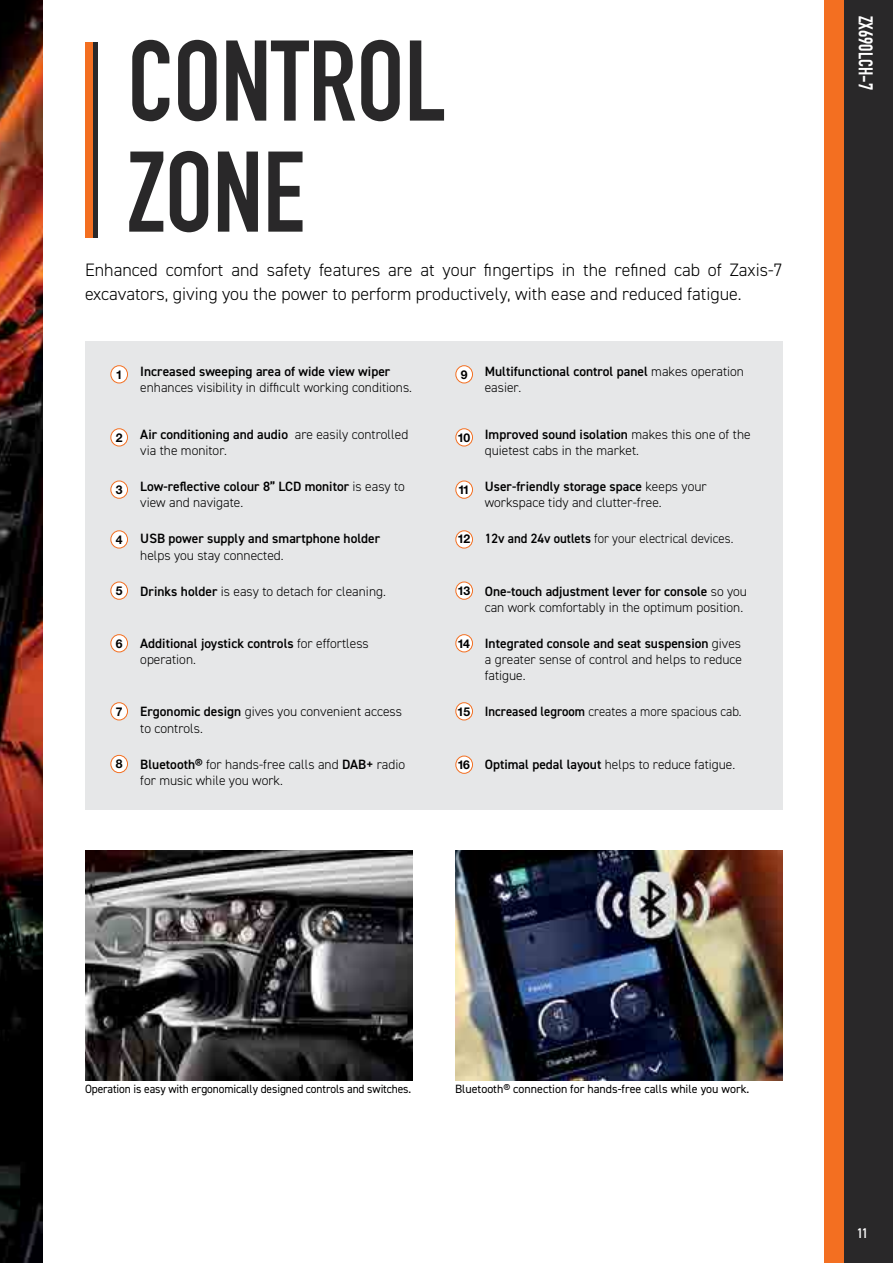
<style>
.page{position:relative;width:893px;height:1263px;background:#fff}
.page>*{position:absolute;margin:0;border:0;box-sizing:border-box;transform-origin:0 0}
.t1{font:700 112.5px/111px "DIN Condensed";color:#292829}
.t2{font:700 19.5px "DIN Condensed";color:#fff}
.t3{font:300 18px/24px "DIN2014";color:#000}
.t4{font:300 13.5px/16.2px "DIN2014";color:#000}
.t5{font:600 13.5px/16.2px "DIN2014";color:#000}
.t6{font:300 13.5px "DIN2014";color:#000;scale:.95 1}
.t7{font:700 13.5px "DIN Condensed";color:#fff}
.t8{font:700 12.15px "Helvetica Neue LT Std";letter-spacing:-.07em;color:#000}
.t9{font:12px "DIN2014";letter-spacing:-.01em;color:#000;scale:.96 1}
.t10{font:12px "DIN2014";letter-spacing:-.01em;color:#000}
.s1{font-weight:600}
.s2{font-weight:300}
.s3{font-family:"Helvetica Neue LT Std";font-weight:700;font-size:12.15px}
</style>
<div class="page">
<div style="left:825px;top:0;width:68px;height:1263px;background:#f36f21"></div>
<div style="left:844px;top:0;width:49px;height:1263px;background:#292829"></div>
<img style="left:0;top:0;width:43px;height:1263px">
<img style="left:85px;top:850px;width:327px;height:230px">
<img style="left:455px;top:850px;width:327px;height:230px">
<div style="left:85px;top:43px;width:9px;height:195px;background:#f36f21"></div>
<hr style="left:94px;top:43px;width:4px;height:195px;background:#292829">
<div style="left:85px;top:342px;width:697px;height:468px;background:#e6e7e8"></div>
<div style="left:111px;top:429px;width:17px;height:17px;background:#fff;border-radius:50%"></div>
<div style="left:110px;top:428px;width:18px;height:18px;border:1px solid #f36f21;border-radius:50%"></div>
<div style="left:111px;top:531px;width:17px;height:17px;background:#fff;border-radius:50%"></div>
<div style="left:110px;top:530px;width:18px;height:18px;border:1px solid #f36f21;border-radius:50%"></div>
<div style="left:111px;top:582px;width:17px;height:17px;background:#fff;border-radius:50%"></div>
<div style="left:110px;top:582px;width:18px;height:18px;border:1px solid #f36f21;border-radius:50%"></div>
<div style="left:111px;top:635px;width:17px;height:17px;background:#fff;border-radius:50%"></div>
<div style="left:110px;top:634px;width:18px;height:18px;border:1px solid #f36f21;border-radius:50%"></div>
<div style="left:111px;top:703px;width:17px;height:17px;background:#fff;border-radius:50%"></div>
<div style="left:110px;top:702px;width:18px;height:18px;border:1px solid #f36f21;border-radius:50%"></div>
<div style="left:111px;top:755px;width:17px;height:18px;background:#fff;border-radius:50%"></div>
<div style="left:110px;top:755px;width:18px;height:18px;border:1px solid #f36f21;border-radius:50%"></div>
<div style="left:111px;top:366px;width:17px;height:17px;background:#fff;border-radius:50%"></div>
<div style="left:110px;top:365px;width:18px;height:18px;border:1px solid #f36f21;border-radius:50%"></div>
<div style="left:456px;top:366px;width:16px;height:17px;background:#fff;border-radius:50%"></div>
<div style="left:455px;top:365px;width:18px;height:18px;border:1px solid #f36f21;border-radius:50%"></div>
<div style="left:456px;top:481px;width:16px;height:17px;background:#fff;border-radius:50%"></div>
<div style="left:455px;top:481px;width:18px;height:18px;border:1px solid #f36f21;border-radius:50%"></div>
<div style="left:456px;top:531px;width:16px;height:17px;background:#fff;border-radius:50%"></div>
<div style="left:455px;top:530px;width:18px;height:18px;border:1px solid #f36f21;border-radius:50%"></div>
<div style="left:456px;top:582px;width:16px;height:17px;background:#fff;border-radius:50%"></div>
<div style="left:455px;top:582px;width:18px;height:18px;border:1px solid #f36f21;border-radius:50%"></div>
<div style="left:456px;top:635px;width:16px;height:17px;background:#fff;border-radius:50%"></div>
<div style="left:455px;top:634px;width:18px;height:18px;border:1px solid #f36f21;border-radius:50%"></div>
<div style="left:456px;top:703px;width:16px;height:17px;background:#fff;border-radius:50%"></div>
<div style="left:455px;top:702px;width:18px;height:18px;border:1px solid #f36f21;border-radius:50%"></div>
<div style="left:456px;top:756px;width:16px;height:17px;background:#fff;border-radius:50%"></div>
<div style="left:455px;top:756px;width:18px;height:18px;border:1px solid #f36f21;border-radius:50%"></div>
<div style="left:456px;top:429px;width:16px;height:17px;background:#fff;border-radius:50%"></div>
<div style="left:455px;top:428px;width:18px;height:18px;border:1px solid #f36f21;border-radius:50%"></div>
<div style="left:111px;top:481px;width:17px;height:17px;background:#fff;border-radius:50%"></div>
<div style="left:110px;top:481px;width:18px;height:18px;border:1px solid #f36f21;border-radius:50%"></div>
<h1 class="t1" style="left:128px;top:26px;width:320px">CONTROL<br>ZONE</h1>
<h3 class="t3" style="left:85px;top:257px;width:699px">Enhanced comfort and safety features are at your fingertips in the refined cab of Zaxis-7 excavators, giving you the power to perform productively, with ease and reduced fatigue.</h3>
<p class="t8" style="left:116px;top:367px;width:8px">1</p>
<p class="t5" style="left:140px;top:363px;width:252px">Increased sweeping area of wide view wiper</p>
<p class="t4" style="left:140px;top:379px;width:273px">enhances visibility in difficult working conditions.</p>
<p class="t4" style="left:140px;top:426px;width:270px"><span class="s1">Air conditioning and audio</span> are easily controlled via the monitor.</p>
<p class="t5" style="left:140px;top:478px;width:266px">Low-reflective colour 8” LCD monitor <span class="s2">is easy to view and navigate.</span></p>
<p class="t8" style="left:116px;top:430px;width:8px">2</p>
<p class="t8" style="left:116px;top:482px;width:8px">3</p>
<p class="t8" style="left:461px;top:367px;width:8px">9</p>
<p class="t5" style="left:485px;top:363px;width:261px">Multifunctional control panel <span class="s2">makes operation easier.</span></p>
<p class="t8" style="left:457px;top:430px;width:14px">10</p>
<p class="t4" style="left:485px;top:426px;width:267px"><span class="s1">Improved sound isolation</span> makes this one of the quietest cabs in the market.</p>
<p class="t8" style="left:458px;top:482px;width:13px">11</p>
<p class="t4" style="left:485px;top:478px;width:223px"><span class="s1">User-friendly storage space</span> keeps your workspace tidy and clutter-free.</p>
<p class="t8" style="left:116px;top:532px;width:8px">4</p>
<p class="t5" style="left:140px;top:530px;width:241px">USB power supply and smartphone holder</p>
<p class="t4" style="left:140px;top:547px;width:145px">helps you stay connected.</p>
<p class="t8" style="left:458px;top:531px;width:14px">12</p>
<p class="t6" style="left:485px;top:530px;width:263px"><span class="s1">12v and 24v outlets</span> for your electrical devices.</p>
<p class="t8" style="left:116px;top:583px;width:8px">5</p>
<p class="t4" style="left:140px;top:583px;width:247px"><span class="s1">Drinks holder</span> is easy to detach for cleaning.</p>
<p class="t8" style="left:457px;top:583px;width:14px">13</p>
<p class="t4" style="left:485px;top:583px;width:264px"><span class="s1">One-touch adjustment lever for console</span> so you can work comfortably in the optimum position.</p>
<p class="t8" style="left:116px;top:636px;width:8px">6</p>
<p class="t5" style="left:140px;top:635px;width:230px">Additional joystick controls <span class="s2">for effortless operation.</span></p>
<p class="t8" style="left:458px;top:636px;width:14px">14</p>
<p class="t4" style="left:485px;top:635px;width:259px;text-align:justify"><span class="s1">Integrated console and seat suspension</span> gives a greater sense of control and helps to reduce fatigue.</p>
<p class="t8" style="left:116px;top:704px;width:8px">7</p>
<p class="t8" style="left:116px;top:756px;width:8px">8</p>
<p class="t4" style="left:140px;top:704px;width:263px"><span class="s1">Ergonomic design</span> gives you convenient access to controls.</p>
<p class="t4" style="left:140px;top:756px;width:266px"><span class="s1">Bluetooth®</span> for hands-free calls and <span class="s1">DAB+</span> radio for music while you work.</p>
<p class="t6" style="left:457px;top:703px;width:301px"><span class="s3">15</span> <span class="s1">Increased legroom</span> creates a more spacious cab.</p>
<p class="t4" style="left:458px;top:756px;width:279px"><span class="s3">16</span> <span class="s1">Optimal pedal layout</span> helps to reduce fatigue.</p>
<h2 class="t2" style="left:877px;top:16px;width:76px;rotate:90deg">ZX690LCH-7</h2>
<p class="t9" style="left:85px;top:1082px;width:341px">Operation is easy with ergonomically designed controls and switches.</p>
<p class="t10" style="left:455px;top:1082px;width:296px">Bluetooth® connection for hands-free calls while you work.</p>
<p class="t7" style="left:857px;top:1225px;width:12px">11</p>
</div>
